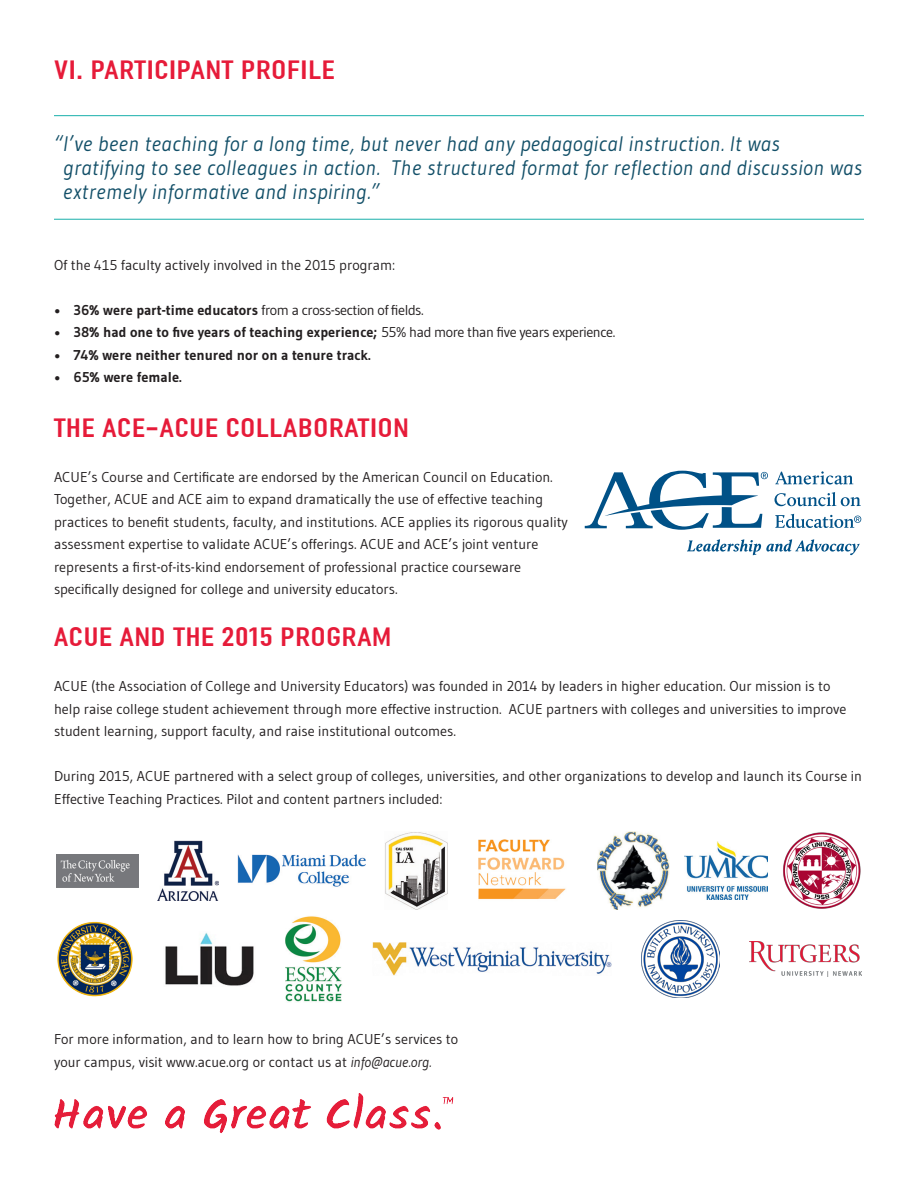
<style>
.page{position:relative;width:918px;height:1188px;background:#fff}
.page>*{position:absolute;margin:0;border:0;box-sizing:border-box;transform-origin:0 0}
.t1{font:27px "Linotype Ordinar";letter-spacing:.02em;color:#e61b39}
.Quote_Script{font:italic 21px/24px "Gudea";letter-spacing:.025em;color:#124f68}
.Quote_Script-2{font:14.25px/22.5px "Gudea";color:#231f20}
.Quote_Script-3{font:700 14.25px "Gudea";color:#231f20}
.Quote_Script-4{font:14.25px "Gudea";letter-spacing:-.03em;color:#231f20}
.s1{font-weight:700}
.s2{font-weight:400}
.s3{font-style:italic}
</style>
<div class="page">
<hr style="left:54px;top:115px;width:810px;height:1px;background:#19afaa">
<hr style="left:54px;top:219px;width:810px;height:1px;background:#19afaa">
<img style="left:54px;top:1093px;width:400px;height:40px">
<svg style="left:687px;top:539px;width:173px;height:16px"></svg>
<svg style="left:775px;top:471px;width:78px;height:14px"></svg>
<svg style="left:775px;top:492px;width:86px;height:14px"></svg>
<svg style="left:775px;top:514px;width:86px;height:14px"></svg>
<svg style="left:585px;top:471px;width:183px;height:59px"></svg>
<img style="left:385px;top:832px;width:63px;height:78px">
<img style="left:56px;top:854px;width:83px;height:33px">
<img style="left:783px;top:832px;width:78px;height:77px">
<img style="left:597px;top:832px;width:72px;height:77px">
<img style="left:286px;top:916px;width:56px;height:86px">
<img style="left:165px;top:932px;width:89px;height:54px">
<img style="left:238px;top:854px;width:128px;height:33px">
<img style="left:749px;top:941px;width:113px;height:36px">
<img style="left:478px;top:839px;width:88px;height:61px">
<img style="left:157px;top:841px;width:62px;height:59px">
<img style="left:685px;top:842px;width:82px;height:58px">
<img style="left:373px;top:942px;width:238px;height:34px">
<img style="left:642px;top:920px;width:77px;height:78px">
<img style="left:57px;top:921px;width:76px;height:76px">
<p class="t1" style="left:54px;top:54px;width:282px">VI. PARTICIPANT PROFILE</p>
<p class="Quote_Script" style="left:63px;top:131px;width:800px;text-indent:-9px">“I’ve been teaching for a long time, but never had any pedagogical instruction. It was gratifying to see colleagues in action. The structured format for reflection and discussion was extremely informative and inspiring.”</p>
<p class="Quote_Script-2" style="left:54px;top:253px;width:343px">Of the 415 faculty actively involved in the 2015 program:</p>
<p class="Quote_Script-4" style="left:54px;top:301px;width:371px"><span class="s1">• 36% were part-time educators</span> from a cross-section of fields.</p>
<p class="Quote_Script-3" style="left:54px;top:323px;width:563px">• 38% had one to five years of teaching experience; <span class="s2">55% had more than five years experience.</span></p>
<p class="Quote_Script-3" style="left:54px;top:346px;width:318px">• 74% were neither tenured nor on a tenure track.</p>
<p class="Quote_Script-3" style="left:54px;top:368px;width:129px">• 65% were female.</p>
<p class="t1" style="left:54px;top:411px;width:357px">THE ACE-ACUE COLLABORATION</p>
<p class="Quote_Script-2" style="left:54px;top:465px;width:515px">ACUE’s Course and Certificate are endorsed by the American Council on Education.<br>Together, ACUE and ACE aim to expand dramatically the use of effective teaching practices to benefit students, faculty, and institutions. ACE applies its rigorous quality assessment expertise to validate ACUE’s offerings. ACUE and ACE’s joint venture represents a first-of-its-kind endorsement of professional practice courseware specifically designed for college and university educators.</p>
<p class="t1" style="left:54px;top:621px;width:339px">ACUE AND THE 2015 PROGRAM</p>
<p class="Quote_Script-2" style="left:54px;top:675px;width:794px">ACUE (the Association of College and University Educators) was founded in 2014 by leaders in higher education. Our mission is to help raise college student achievement through more effective instruction. ACUE partners with colleges and universities to improve student learning, support faculty, and raise institutional outcomes.</p>
<p class="Quote_Script-2" style="left:54px;top:765px;width:810px">During 2015, ACUE partnered with a select group of colleges, universities, and other organizations to develop and launch its Course in<br>Effective Teaching Practices. Pilot and content partners included:</p>
<p class="Quote_Script-2" style="left:54px;top:1028px;width:406px">For more information, and to learn how to bring ACUE’s services to</p>
<p class="Quote_Script-2" style="left:54px;top:1050px;width:379px">your campus, visit www.acue.org or contact us at <span class="s3">info@acue.org.</span></p>
</div>
